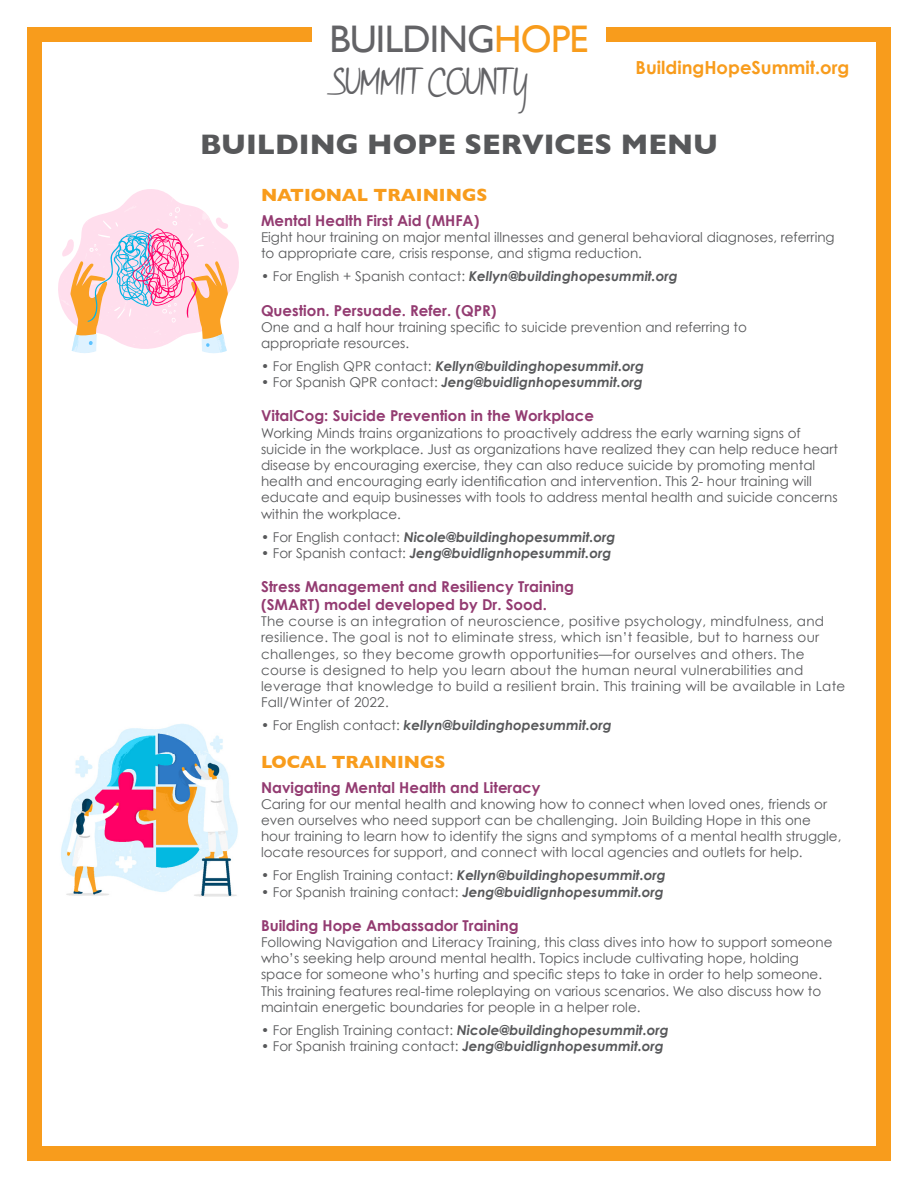
<style>
.page{position:relative;width:918px;height:1188px;background:#fff}
.page>*{position:absolute;margin:0;border:0;box-sizing:border-box;transform-origin:0 0}
.t1{font:49.95px "Of Wildflowersand Wings";letter-spacing:-.01em;color:#636366}
.t2{font:38.4px "Gill Sans";letter-spacing:-.02em;color:#636366}
.t3{font:700 28.8px "Gill Sans";color:#57585a}
.t4{font:700 18px "Gill Sans";color:#f89c1c}
.t5{font:700 18px "Century Gothic";color:#f89c1c}
.t6{font:700 15px/18px "Century Gothic";color:#933b71}
.t7{font:13.5px/16.2px "Century Gothic";color:#57585a}
.t8{font:italic 700 13.5px "Century Gothic";color:#57585a}
.t9{font:13.5px/16.2px "Century Gothic";letter-spacing:.02em;color:#57585a}
.s1{color:#f89c1c}
.s2{font-weight:400;font-style:normal}
.s3{font-weight:700;font-style:italic}
</style>
<div class="page">
<div style="left:27px;top:27px;width:864px;height:1134px;border:15px solid #f89c1c"></div>
<div style="left:312px;top:10px;width:294px;height:114px;background:#fff"></div>
<img style="left:61px;top:753px;width:177px;height:143px">
<img style="left:103px;top:724px;width:120px;height:29px">
<svg style="left:58px;top:189px;width:181px;height:164px"></svg>
<p class="t2" style="left:330px;top:17px;width:260px">BUILDING<span class="s1">HOPE</span></p>
<p class="t1" style="left:330px;top:57px;width:200px">SUMMITCOUNTY</p>
<p class="t3" style="left:200px;top:122px;width:519px">BUILDING HOPE SERVICES MENU</p>
<p class="t4" style="left:261px;top:181px;width:228px">NATIONAL TRAININGS</p>
<p class="t6" style="left:261px;top:211px;width:220px">Mental Health First Aid (MHFA)</p>
<p class="t7" style="left:261px;top:229px;width:575px">Eight hour training on major mental illnesses and general behavioral diagnoses, referring to appropriate care, crisis response, and stigma reduction.</p>
<p class="t8" style="left:261px;top:268px;width:418px"><span class="s2">• For English + Spanish contact:</span> Kellyn@buildinghopesummit.org</p>
<p class="t6" style="left:261px;top:301px;width:237px">Question. Persuade. Refer. (QPR)</p>
<p class="t7" style="left:261px;top:319px;width:487px">One and a half hour training specific to suicide prevention and referring to appropriate resources.</p>
<p class="t8" style="left:261px;top:357px;width:385px"><span class="s2">• For English QPR contact:</span> Kellyn@buildinghopesummit.org</p>
<p class="t8" style="left:261px;top:374px;width:383px"><span class="s2">• For Spanish QPR contact:</span> Jeng@buidlignhopesummit.org</p>
<p class="t6" style="left:261px;top:407px;width:334px">VitalCog: Suicide Prevention in the Workplace</p>
<p class="t7" style="left:261px;top:424px;width:579px">Working Minds trains organizations to proactively address the early warning signs of suicide in the workplace. Just as organizations have realized they can help reduce heart disease by encouraging exercise, they can also reduce suicide by promoting mental health and encouraging early identification and intervention. This 2- hour training will educate and equip businesses with tools to address mental health and suicide concerns within the workplace.</p>
<p class="t8" style="left:261px;top:528px;width:356px"><span class="s2">• For English contact:</span> Nicole@buildinghopesummit.org</p>
<p class="t8" style="left:261px;top:544px;width:352px"><span class="s2">• For Spanish contact:</span> Jeng@buidlignhopesummit.org</p>
<p class="t6" style="left:261px;top:577px;width:315px">Stress Management and Resiliency Training (SMART) model developed by Dr. Sood.</p>
<p class="t9" style="left:261px;top:613px;width:586px">The course is an integration of neuroscience, positive psychology, mindfulness, and resilience. The goal is not to eliminate stress, which isn’t feasible, but to harness our challenges, so they become growth opportunities—for ourselves and others. The course is designed to help you learn about the human neural vulnerabilities and leverage that knowledge to build a resilient brain. This training will be available in Late Fall/Winter of 2022.</p>
<p class="t8" style="left:261px;top:717px;width:352px"><span class="s2">• For English contact:</span> kellyn@buildinghopesummit.org</p>
<p class="t4" style="left:261px;top:748px;width:186px">LOCAL TRAININGS</p>
<p class="t6" style="left:261px;top:778px;width:281px">Navigating Mental Health and Literacy</p>
<p class="t7" style="left:261px;top:796px;width:582px">Caring for our mental health and knowing how to connect when loved ones, friends or even ourselves who need support can be challenging. Join Building Hope in this one hour training to learn how to identify the signs and symptoms of a mental health struggle, locate resources for support, and connect with local agencies and outlets for help.</p>
<p class="t8" style="left:261px;top:867px;width:406px"><span class="s2">• For English Training contact:</span> Kellyn@buildinghopesummit.org</p>
<p class="t7" style="left:261px;top:883px;width:404px">• For Spanish training contact: <span class="s3">Jeng@buidlignhopesummit.org</span></p>
<p class="t6" style="left:261px;top:916px;width:259px">Building Hope Ambassador Training</p>
<p class="t7" style="left:261px;top:934px;width:573px">Following Navigation and Literacy Training, this class dives into how to support someone who’s seeking help around mental health. Topics include cultivating hope, holding space for someone who’s hurting and specific steps to take in order to help someone.<br>This training features real-time roleplaying on various scenarios. We also discuss how to maintain energetic boundaries for people in a helper role.</p>
<p class="t8" style="left:261px;top:1021px;width:409px"><span class="s2">• For English Training contact:</span> Nicole@buildinghopesummit.org</p>
<p class="t7" style="left:261px;top:1038px;width:404px">• For Spanish training contact: <span class="s3">Jeng@buidlignhopesummit.org</span></p>
<p class="t5" style="left:636px;top:56px;width:215px">BuildingHopeSummit.org</p>
</div>
